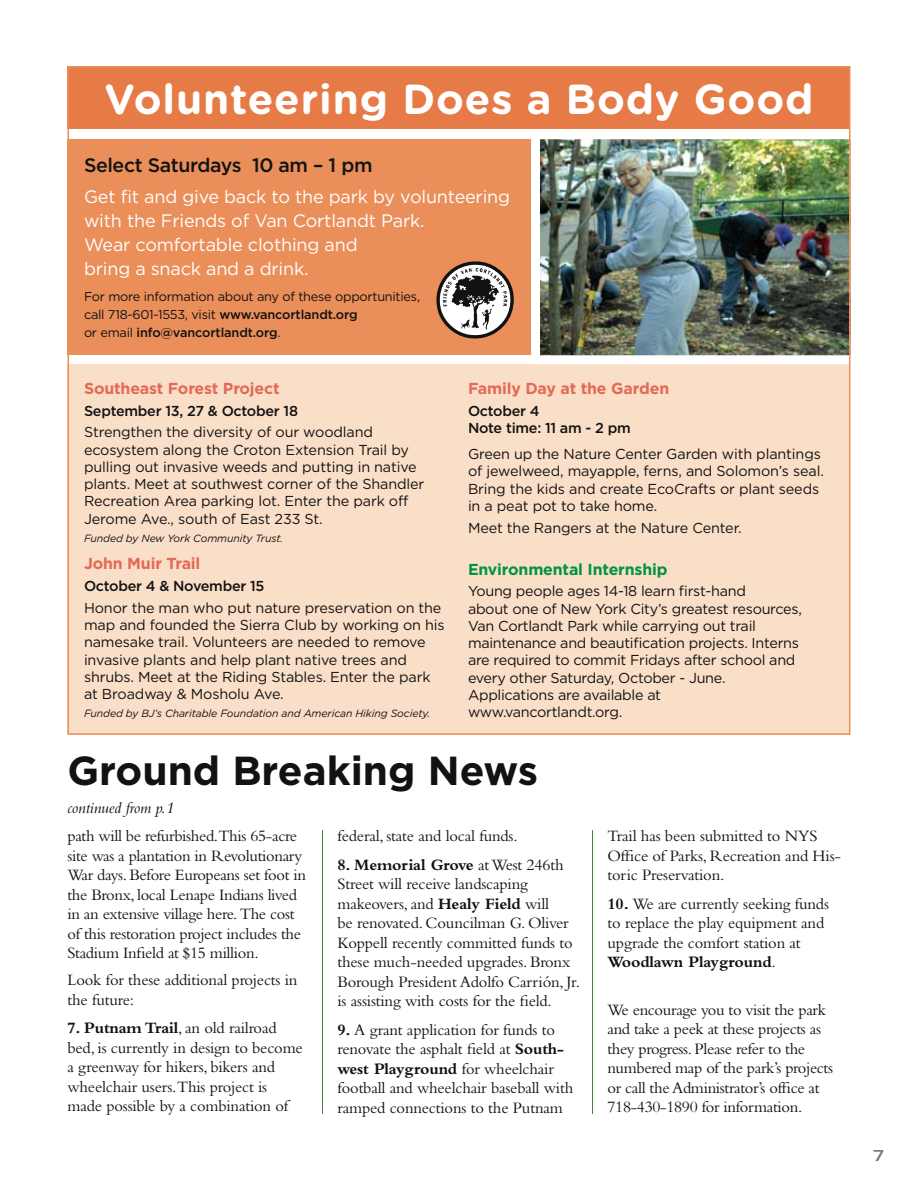
<style>
.page{position:relative;width:918px;height:1188px;background:#fff}
.page>*{position:absolute;margin:0;border:0;box-sizing:border-box;transform-origin:0 0}
.t1{font:700 42px "Gotham Rounded";letter-spacing:.02em;color:#fff}
.t2{font:700 40.5px "Gotham HTF";color:#121212}
.t3{font:500 19.5px "Gotham HTF";letter-spacing:-.02em;color:#121212}
.t4{font:18px/24px "Gotham HTF";letter-spacing:-.01em;color:#fff}
.t5{font:16.5px/19.5px "Bembo";letter-spacing:-.01em;color:#121212}
.t6{font:italic 16.5px "Bembo";letter-spacing:-.01em;color:#121212}
.t7{font:16.5px "Univers U63";color:#747776}
.t8{font:700 15.9px "Gotham HTF";letter-spacing:-.01em;color:#e26a56}
.t9{font:700 15.9px "Gotham HTF";letter-spacing:-.01em;color:#009345}
.t10{font:14.4px/17.2px "Gotham HTF";letter-spacing:-.01em;color:#121212}
.t11{font:500 14.4px/17.2px "Gotham HTF";letter-spacing:-.02em;color:#121212}
.t12{font:12.75px/18px "Gotham HTF";letter-spacing:-.02em;color:#121212}
.t13{font:italic 10.5px "Gotham HTF";letter-spacing:-.01em;color:#121212}
.s1{font-weight:500}
.s2{font-weight:700}
</style>
<div class="page">
<div style="left:68px;top:139px;width:463px;height:216px;background:#ea8e5a"></div>
<div style="left:68px;top:66px;width:782px;height:63px;background:#e67b47"></div>
<div style="left:68px;top:364px;width:782px;height:371px;background:#fadfc8"></div>
<hr style="left:322px;top:830px;width:1px;height:284px;background:#4c8044">
<hr style="left:592px;top:830px;width:1px;height:284px;background:#4c8044">
<svg style="left:436px;top:261px;width:78px;height:78px"></svg>
<img style="left:531px;top:126px;width:320px;height:243px">
<h1 class="t1" style="left:105px;top:69px;width:710px">Volunteering Does a Body Good</h1>
<p class="t3" style="left:84px;top:154px;width:290px">Select Saturdays 10 am – 1 pm</p>
<p class="t4" style="left:84px;top:185px;width:428px">Get fit and give back to the park by volunteering with the Friends of Van Cortlandt Park.<br>Wear comfortable clothing and<br>bring a snack and a drink.</p>
<p class="t12" style="left:84px;top:287px;width:338px">For more information about any of these opportunities, call 718-601-1553, visit <span class="s1">www.vancortlandt.org<br></span>or email <span class="s1">info@vancortlandt.org</span>.</p>
<p class="t8" style="left:84px;top:379px;width:197px">Southeast Forest Project</p>
<p class="t11" style="left:84px;top:402px;width:216px">September 13, 27 &amp; October 18</p>
<p class="t10" style="left:84px;top:423px;width:342px">Strengthen the diversity of our woodland ecosystem along the Croton Extension Trail by pulling out invasive weeds and putting in native plants. Meet at southwest corner of the Shandler Recreation Area parking lot. Enter the park off Jerome Ave., south of East 233 St.</p>
<p class="t13" style="left:84px;top:532px;width:201px">Funded by New York Community Trust.</p>
<p class="t8" style="left:84px;top:555px;width:118px">John Muir Trail</p>
<p class="t11" style="left:84px;top:577px;width:182px">October 4 &amp; November 15</p>
<p class="t10" style="left:84px;top:599px;width:362px">Honor the man who put nature preservation on the map and founded the Sierra Club by working on his namesake trail. Volunteers are needed to remove invasive plants and help plant native trees and shrubs. Meet at the Riding Stables. Enter the park at Broadway &amp; Mosholu Ave.</p>
<p class="t13" style="left:84px;top:708px;width:348px">Funded by BJ’s Charitable Foundation and American Hiking Society.</p>
<p class="t8" style="left:468px;top:379px;width:203px">Family Day at the Garden</p>
<p class="t11" style="left:468px;top:402px;width:164px">October 4<br>Note time: 11 am - 2 pm</p>
<p class="t10" style="left:468px;top:445px;width:357px">Green up the Nature Center Garden with plantings of jewelweed, mayapple, ferns, and Solomon’s seal.<br>Bring the kids and create EcoCrafts or plant seeds in a peat pot to take home.</p>
<p class="t10" style="left:468px;top:519px;width:275px">Meet the Rangers at the Nature Center.</p>
<p class="t9" style="left:468px;top:560px;width:201px">Environmental Internship</p>
<p class="t10" style="left:468px;top:582px;width:335px">Young people ages 14-18 learn first-hand<br>about one of New York City’s greatest resources, Van Cortlandt Park while carrying out trail maintenance and beautification projects. Interns are required to commit Fridays after school and every other Saturday, October - June.<br>Applications are available at www.vancortlandt.org.</p>
<h2 class="t2" style="left:68px;top:747px;width:472px">Ground Breaking News</h2>
<p class="t6" style="left:68px;top:798px;width:108px">continued from p.1</p>
<p class="t5" style="left:68px;top:826px;width:240px">path will be refurbished.This 65-acre site was a plantation in Revolutionary War days. Before Europeans set foot in the Bronx, local Lenape Indians lived in an extensive village here. The cost of this restoration project includes the Stadium Infield at $15 million.</p>
<p class="t5" style="left:68px;top:970px;width:232px">Look for these additional projects in the future:</p>
<p class="t5" style="left:68px;top:1018px;width:237px"><span class="s2">7. Putnam Trail</span>, an old railroad bed, is currently in design to become a greenway for hikers, bikers and wheelchair users.This project is made possible by a combination of</p>
<p class="t5" style="left:338px;top:826px;width:182px">federal, state and local funds.</p>
<p class="t5" style="left:338px;top:854px;width:244px"><span class="s2">8. Memorial Grove</span> at West 246th Street will receive landscaping makeovers, and <span class="s2">Healy Field</span> will<br>be renovated. Councilman G. Oliver Koppell recently committed funds to these much-needed upgrades. Bronx Borough President Adolfo Carrión, Jr. is assisting with costs for the field.</p>
<p class="t5" style="left:338px;top:1019px;width:237px"><span class="s2">9.</span> A grant application for funds to renovate the asphalt field at <span class="s2">South&shy;west Playground</span> for wheelchair football and wheelchair baseball with ramped connections to the Putnam</p>
<p class="t5" style="left:608px;top:826px;width:235px">Trail has been submitted to NYS<br>Office of Parks, Recreation and His&shy;toric Preservation.</p>
<p class="t5" style="left:608px;top:893px;width:223px"><span class="s2">10.</span> We are currently seeking funds to replace the play equipment and upgrade the comfort station at<br><span class="s2">Woodlawn Playground</span>.</p>
<p class="t5" style="left:608px;top:1000px;width:227px">We encourage you to visit the park and take a peek at these projects as they progress. Please refer to the numbered map of the park’s projects or call the Administrator’s office at 718-430-1890 for information.</p>
<p class="t7" style="left:872px;top:1144px;width:14px">7</p>
</div>
